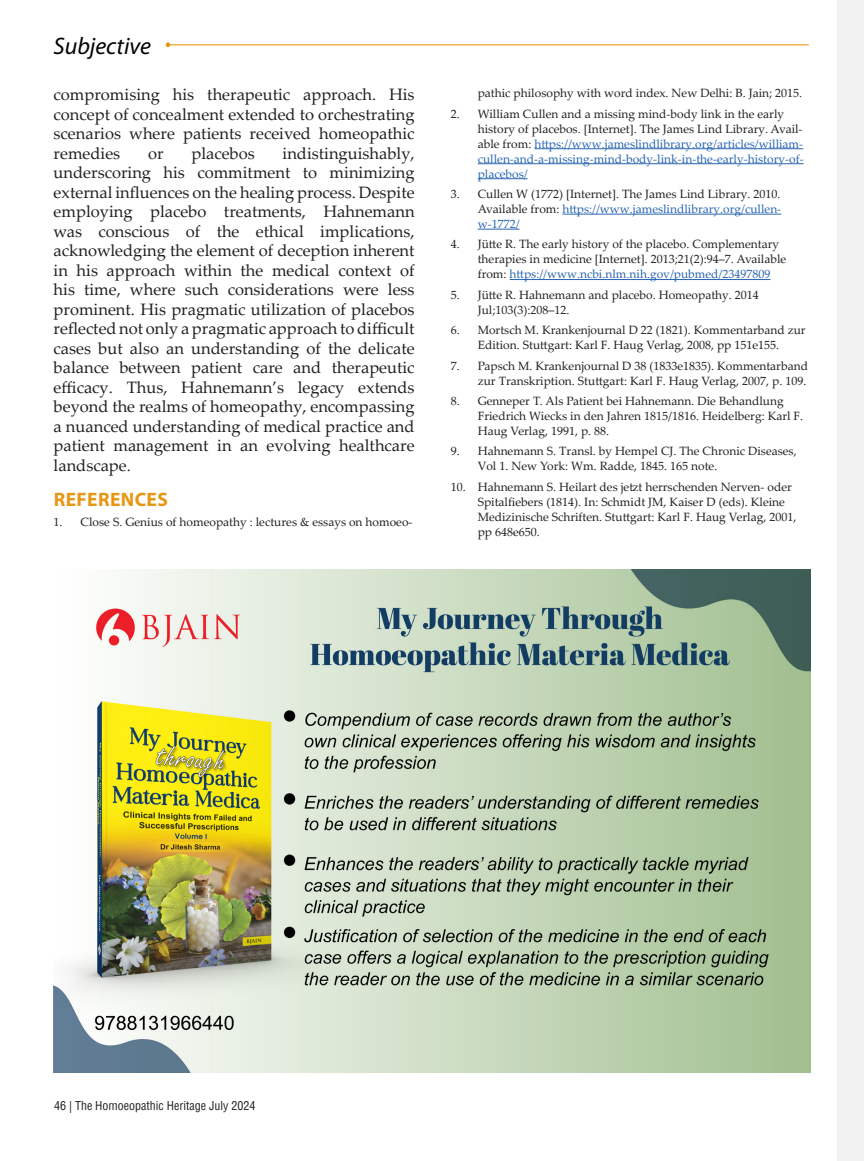
<style>
.page{position:relative;width:864px;height:1161px;background:#fff}
.page>*{position:absolute;margin:0;border:0;box-sizing:border-box;transform-origin:0 0}
.t1{font:italic 24px "Myriad Pro";color:#040503}
.Conclusion{font:700 19.5px "Myriad Pro";letter-spacing:.02em;color:#e89714}
.Paragraph_2024{font:16.5px/19.5px "Palatino Linotype";color:#231f20;text-align:justify}
.t2{font:12px/15px "Palatino Linotype";color:#231f20}
.t3{font:12px/15px "Palatino Linotype";color:#2865b1}
.t4{font:condensed 12px "Helvetica";color:#231f20}
.s1{color:#231f20}
.s2{color:#2865b1}
</style>
<div class="page">
<hr style="left:534px;top:148px;width:269px;height:1px;background:#2865b1">
<hr style="left:478px;top:163px;width:326px;height:1px;background:#2865b1">
<hr style="left:478px;top:178px;width:50px;height:1px;background:#2865b1">
<hr style="left:562px;top:214px;width:219px;height:1px;background:#2865b1">
<hr style="left:478px;top:229px;width:42px;height:1px;background:#2865b1">
<hr style="left:510px;top:279px;width:260px;height:1px;background:#2865b1">
<div style="left:837px;top:0;width:27px;height:1161px;background:#f2f2f2"></div>
<svg style="left:166px;top:42px;width:4px;height:5px"></svg>
<hr style="left:168px;top:44px;width:641px;height:1px;background:#e89714">
<img style="left:54px;top:569px;width:756px;height:504px">
<p class="t1" style="left:54px;top:31px;width:99px">Subjective</p>
<p class="Paragraph_2024" style="left:54px;top:84px;width:362px">compromising his therapeutic approach. His concept of concealment extended to orchestrating scenarios where patients received homeopathic remedies</p>
<p class="Paragraph_2024" style="left:54px;top:143px;width:362px;text-indent:229px">indistinguishably, underscoring his commitment to minimizing external influences on the healing process. Despite employing placebo treatments, Hahnemann was conscious of the ethical implications, acknowledging the element of deception inherent in his approach within the medical context of his time, where such considerations were less prominent. His pragmatic utilization of placebos reflected not only a pragmatic approach to difficult cases but also an understanding of the delicate balance between patient care and therapeutic efficacy. Thus, Hahnemann’s legacy extends beyond the realms of homeopathy, encompassing a nuanced understanding of medical practice and patient management in an evolving healthcare landscape.</p>
<p class="Conclusion" style="left:54px;top:486px;width:116px">REFERENCES</p>
<p class="t2" style="left:54px;top:514px;width:360px">1. Close S. Genius of homeopathy : lectures &amp; essays on homoeo-</p>
<p class="Paragraph_2024" style="left:148px;top:143px;width:17px">or</p>
<p class="Paragraph_2024" style="left:191px;top:143px;width:65px">placebos</p>
<p class="t2" style="left:478px;top:85px;width:326px">pathic philosophy with word index. New Delhi: B. Jain; 2015.</p>
<p class="t3" style="left:478px;top:105px;width:327px;text-indent:-27px"><span class="s1">2. William Cullen and a missing mind-body link in the early history of placebos. [Internet]. The James Lind Library. Avail&shy;able from:</span> https://www.jameslindlibrary.org/articles/william&shy;cullen-and-a-missing-mind-body-link-in-the-early-history-of&shy;placebos/</p>
<p class="t2" style="left:478px;top:186px;width:305px;text-align:justify;text-indent:-27px">3. Cullen W (1772) [Internet]. The James Lind Library. 2010.<br>Available from: <span class="s2">https://www.jameslindlibrary.org/cullen&shy;w-1772/</span></p>
<p class="t2" style="left:478px;top:236px;width:310px;text-indent:-27px">4. Jütte R. The early history of the placebo. Complementary therapies in medicine [Internet]. 2013;21(2):94–7. Available from: <span class="s2">https://www.ncbi.nlm.nih.gov/pubmed/23497809</span></p>
<p class="t2" style="left:478px;top:287px;width:283px;text-indent:-27px">5. Jütte R. Hahnemann and placebo. Homeopathy. 2014<br>Jul;103(3):208–12.</p>
<p class="t2" style="left:451px;top:322px;width:357px;text-align:center">6. Mortsch M. Krankenjournal D 22 (1821). Kommentarband zur<br>Edition. Stuttgart: Karl F. Haug Verlag, 2008, pp 151e155.</p>
<p class="t2" style="left:451px;top:357px;width:359px;text-align:right">7. Papsch M. Krankenjournal D 38 (1833e1835). Kommentarband zur Transkription. Stuttgart: Karl F. Haug Verlag, 2007, p. 109.</p>
<p class="t2" style="left:478px;top:393px;width:327px;text-indent:-27px">8. Genneper T. Als Patient bei Hahnemann. Die Behandlung<br>Friedrich Wiecks in den Jahren 1815/1816. Heidelberg: Karl F.<br>Haug Verlag, 1991, p. 88.</p>
<p class="t2" style="left:478px;top:443px;width:321px;text-indent:-27px">9. Hahnemann S. Transl. by Hempel CJ. The Chronic Diseases,<br>Vol 1. New York: Wm. Radde, 1845. 165 note.</p>
<p class="t2" style="left:478px;top:479px;width:320px;text-indent:-27px">10. Hahnemann S. Heilart des jetzt herrschenden Nerven- oder Spitalfiebers (1814). In: Schmidt JM, Kaiser D (eds). Kleine Medizinische Schriften. Stuttgart: Karl F. Haug Verlag, 2001, pp 648e650.</p>
<p class="t4" style="left:54px;top:1098px;width:203px">46 | The Homoeopathic Heritage July 2024</p>
</div>
